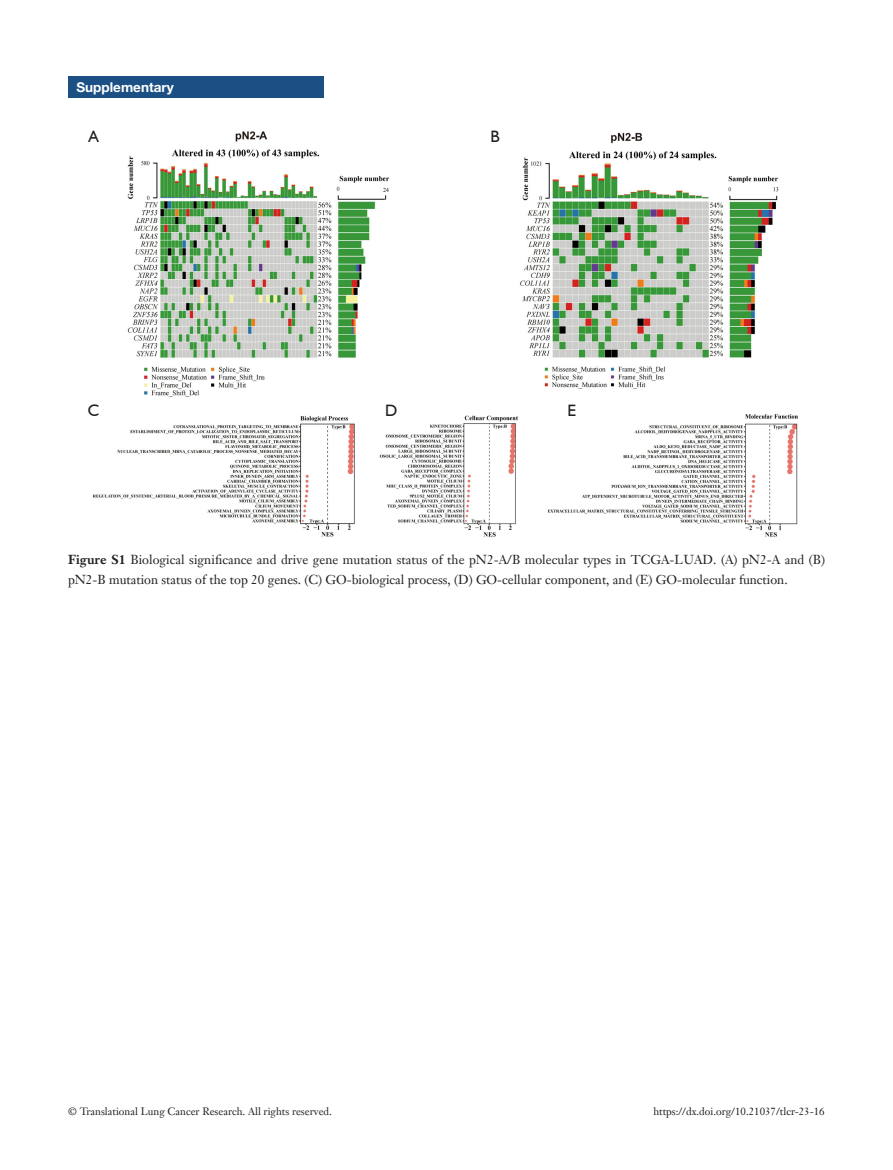
<style>
.page{position:relative;width:893px;height:1170px;background:#fff}
.page>*{position:absolute;margin:0;border:0;box-sizing:border-box;transform-origin:0 0}
.t1{font:16.5px "Humanist 521 BT";color:#231f20}
.栏目{font:700 13.5px "Helvetica Neue LT Pro";color:#fff}
.t2{font:12.75px/19.5px "Janson Text LT";color:#231f20}
.t3{font:10.5px "Janson Text LT";color:#231f20}
.s1{font-weight:700}
</style>
<div class="page">
<div style="left:68px;top:77px;width:255px;height:21px;background:#1c5085"></div>
<img style="left:93px;top:131px;width:705px;height:406px">
<div style="left:85px;top:128px;width:17px;height:17px;background:#fff"></div>
<div style="left:487px;top:128px;width:17px;height:17px;background:#fff"></div>
<div style="left:85px;top:402px;width:17px;height:17px;background:#fff"></div>
<div style="left:383px;top:402px;width:17px;height:17px;background:#fff"></div>
<div style="left:563px;top:402px;width:17px;height:17px;background:#fff"></div>
<p class="栏目" style="left:77px;top:79px;width:99px">Supplementary</p>
<p class="t1" style="left:88px;top:126px;width:12px">A</p>
<p class="t1" style="left:491px;top:126px;width:11px">B</p>
<p class="t1" style="left:88px;top:400px;width:13px">C</p>
<p class="t1" style="left:385px;top:400px;width:14px">D</p>
<p class="t1" style="left:567px;top:400px;width:10px">E</p>
<p class="t2" style="left:68px;top:549px;width:759px"><span class="s1">Figure S1</span> Biological significance and drive gene mutation status of the pN2-A/B molecular types in TCGA-LUAD. (A) pN2-A and (B) pN2-B mutation status of the top 20 genes. (C) GO-biological process, (D) GO-cellular component, and (E) GO-molecular function.</p>
<p class="t3" style="left:68px;top:1104px;width:265px">© Translational Lung Cancer Research. All rights reserved.</p>
<p class="t3" style="left:653px;top:1104px;width:173px">https://dx.doi.org/10.21037/tlcr-23-16</p>
</div>
